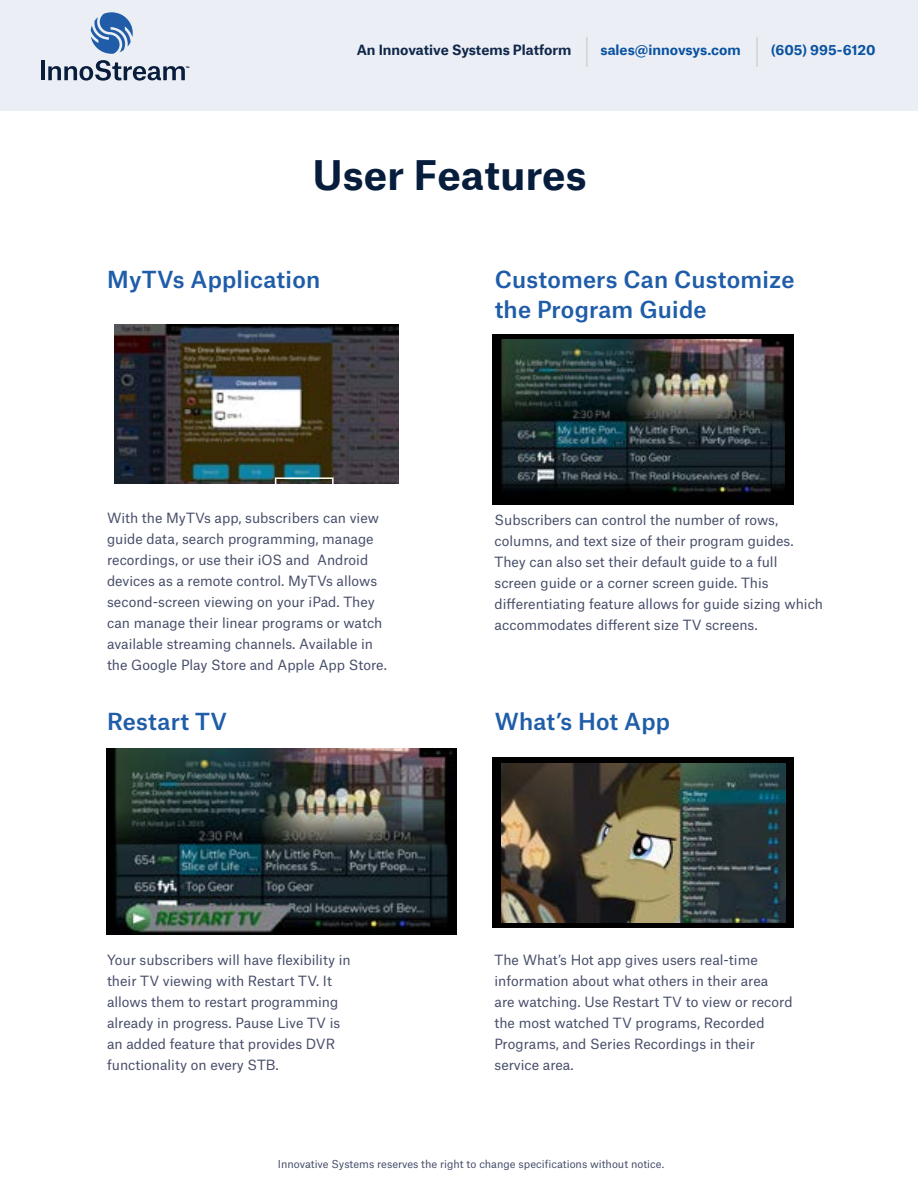
<style>
.page{position:relative;width:918px;height:1188px;background:#fff}
.page>*{position:absolute;margin:0;border:0;box-sizing:border-box;transform-origin:0 0}
.t1{font:700 39px "Atlas Grotesk Web";letter-spacing:.01em;color:#071d3c}
.t2{font:500 22.5px/30px "Atlas Grotesk";letter-spacing:.01em;color:#1f5da9}
.t3{font:13.5px/21px "Atlas Grotesk";color:#464d69}
.t4{font:700 13.5px "Atlas Grotesk Web";color:#0a52a0}
.t5{font:700 13.5px "Atlas Grotesk Web";color:#11274a}
.t6{font:10.5px "Atlas Grotesk";color:#454d69}
</style>
<div class="page">
<div style="left:0;top:0;width:918px;height:111px;background:#ebeff5"></div>
<svg style="left:91px;top:12px;width:42px;height:42px"></svg>
<hr style="left:41px;top:60px;width:3px;height:20px;background:#081c3c">
<svg style="left:48px;top:60px;width:141px;height:21px"></svg>
<hr style="left:586px;top:37px;width:2px;height:30px;background:#d1d3d2">
<hr style="left:756px;top:37px;width:2px;height:30px;background:#d1d3d2">
<img style="left:115px;top:324px;width:284px;height:160px">
<div style="left:492px;top:334px;width:302px;height:171px;background:#000"></div>
<img style="left:502px;top:340px;width:283px;height:159px">
<div style="left:492px;top:758px;width:302px;height:170px;background:#000"></div>
<img style="left:501px;top:763px;width:284px;height:160px">
<img style="left:107px;top:748px;width:349px;height:186px">
<div style="left:275px;top:477px;width:59px;height:13px;border:2px solid #fff"></div>
<p class="t5" style="left:357px;top:39px;width:216px">An Innovative Systems Platform</p>
<p class="t4" style="left:601px;top:39px;width:142px">sales@innovsys.com</p>
<p class="t4" style="left:771px;top:39px;width:106px">(605) 995-6120</p>
<h1 class="t1" style="left:313px;top:143px;width:276px">User Features</h1>
<h2 class="t2" style="left:107px;top:262px;width:215px">MyTVs Application</h2>
<p class="t3" style="left:107px;top:506px;width:281px">With the MyTVs app, subscribers can view guide data, search programming, manage recordings, or use their iOS and Android devices as a remote control. MyTVs allows second-screen viewing on your iPad. They can manage their linear programs or watch available streaming channels. Available in the Google Play Store and Apple App Store.</p>
<h2 class="t2" style="left:107px;top:704px;width:122px">Restart TV</h2>
<p class="t3" style="left:107px;top:948px;width:245px">Your subscribers will have flexibility in their TV viewing with Restart TV. It allows them to restart programming already in progress. Pause Live TV is an added feature that provides DVR functionality on every STB.</p>
<h2 class="t2" style="left:495px;top:262px;width:301px">Customers Can Customize the Program Guide</h2>
<p class="t3" style="left:495px;top:507px;width:330px">Subscribers can control the number of rows, columns, and text size of their program guides.<br>They can also set their default guide to a full screen guide or a corner screen guide. This differentiating feature allows for guide sizing which accommodates different size TV screens.</p>
<h2 class="t2" style="left:495px;top:704px;width:177px">What’s Hot App</h2>
<p class="t3" style="left:495px;top:948px;width:300px">The What’s Hot app gives users real-time information about what others in their area<br>are watching. Use Restart TV to view or record the most watched TV programs, Recorded Programs, and Series Recordings in their service area.</p>
<p class="t6" style="left:278px;top:1155px;width:388px">Innovative Systems reserves the right to change specifications without notice.</p>
</div>
